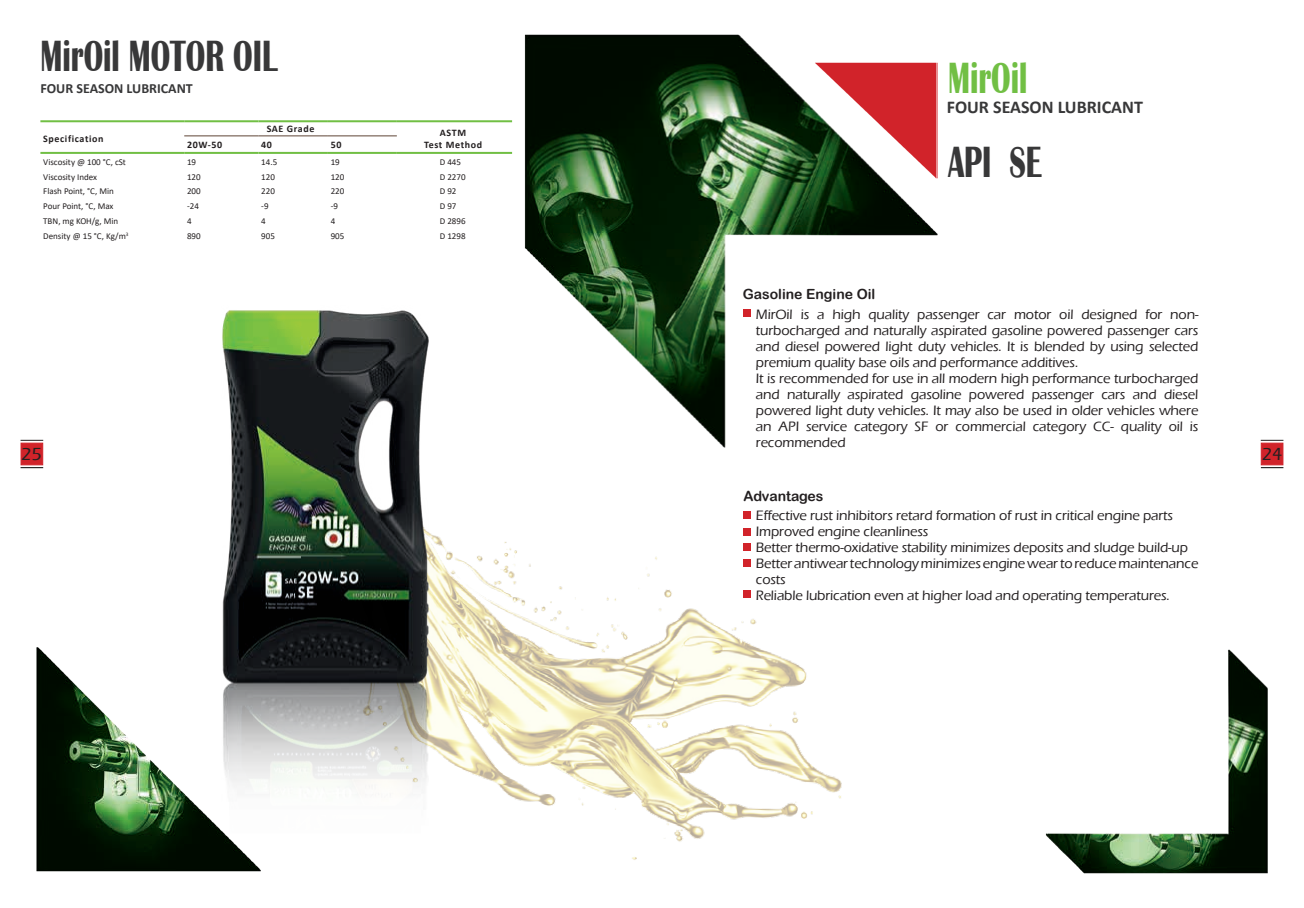
<style>
.page{position:relative;width:1304px;height:908px;background:#fff}
.page>*{position:absolute;margin:0;border:0;box-sizing:border-box;transform-origin:0 0}
.t1{font:700 45px "Britannic";color:#383839;scale:.67 1}
.t2{font:700 45px "Britannic";color:#71bf44;scale:.67 1}
.t3{font:700 18px "Calibri";color:#383839}
.t4{font:500 18px "Eras ITC";color:#231f20}
.Text_Tozihat{font:500 14px/16px "Eras ITC";letter-spacing:-.01em;color:#231f20}
.t5{font:14px "Arial Rounded MT Bold";color:#231f20}
.t6{font:700 14px "Calibri";color:#383839}
.t7{font:700 10px "Calibri";letter-spacing:.06em;color:#231f20}
.t8{font:9px "Calibri";color:#231f20}
.t9{font:5.2px "Calibri";color:#231f20}
</style>
<div class="page">
<img style="left:494px;top:528px;width:348px;height:332px">
<img style="left:524px;top:34px;width:414px;height:414px">
<div style="left:743px;top:309px;width:7px;height:7px;background:#d1232a"></div>
<div style="left:743px;top:543px;width:7px;height:7px;background:#d1232a"></div>
<div style="left:743px;top:589px;width:7px;height:8px;background:#d1232a"></div>
<div style="left:743px;top:527px;width:7px;height:8px;background:#d1232a"></div>
<div style="left:743px;top:511px;width:7px;height:7px;background:#d1232a"></div>
<div style="left:743px;top:558px;width:7px;height:8px;background:#d1232a"></div>
<img style="left:1045px;top:649px;width:223px;height:225px">
<img style="left:813px;top:61px;width:124px;height:118px">
<img style="left:36px;top:647px;width:121px;height:225px">
<hr style="left:184px;top:135px;width:74px;height:1px;background:#5e4536">
<hr style="left:258px;top:135px;width:70px;height:1px;background:#5e4536">
<hr style="left:328px;top:135px;width:69px;height:1px;background:#5e4536">
<hr style="left:40px;top:120px;width:144px;height:2px;background:#71bf44">
<hr style="left:40px;top:152px;width:144px;height:2px;background:#71bf44">
<hr style="left:184px;top:120px;width:74px;height:2px;background:#71bf44">
<hr style="left:258px;top:120px;width:70px;height:2px;background:#71bf44">
<hr style="left:328px;top:120px;width:69px;height:2px;background:#71bf44">
<hr style="left:397px;top:120px;width:115px;height:2px;background:#71bf44">
<hr style="left:397px;top:152px;width:115px;height:2px;background:#71bf44">
<hr style="left:184px;top:152px;width:74px;height:2px;background:#71bf44">
<hr style="left:258px;top:152px;width:70px;height:2px;background:#71bf44">
<hr style="left:328px;top:152px;width:69px;height:2px;background:#71bf44">
<div style="left:21px;top:442px;width:22px;height:23px;background:#d1232a;border:1px solid #d1232a"></div>
<div style="left:1261px;top:442px;width:22px;height:23px;background:#d1232a;border:1px solid #d1232a"></div>
<svg style="left:1261px;top:440px;width:22px;height:1px"></svg>
<svg style="left:1261px;top:467px;width:22px;height:1px"></svg>
<svg style="left:21px;top:440px;width:22px;height:1px"></svg>
<svg style="left:21px;top:467px;width:22px;height:1px"></svg>
<img style="left:157px;top:310px;width:337px;height:562px">
<p class="t1" style="left:40px;top:31px;width:355px">MirOil MOTOR OIL</p>
<p class="t6" style="left:40px;top:78px;width:154px">FOUR SEASON LUBRICANT</p>
<p class="t7" style="left:43px;top:131px;width:62px">Specification</p>
<p class="t7" style="left:187px;top:138px;width:37px">20W-50</p>
<p class="t7" style="left:267px;top:122px;width:49px">SAE Grade</p>
<p class="t7" style="left:261px;top:138px;width:12px">40</p>
<p class="t7" style="left:331px;top:138px;width:12px">50</p>
<p class="t7" style="left:440px;top:125px;width:28px">ASTM</p>
<p class="t7" style="left:424px;top:137px;width:60px">Test Method</p>
<p class="t8" style="left:43px;top:156px;width:84px">Viscosity @ 100 ,C° cSt</p>
<p class="t8" style="left:187px;top:156px;width:11px">19</p>
<p class="t8" style="left:261px;top:156px;width:17px">14.5</p>
<p class="t8" style="left:331px;top:156px;width:11px">19</p>
<p class="t8" style="left:440px;top:156px;width:23px">D 445</p>
<p class="t8" style="left:43px;top:170px;width:55px">Viscosity Index</p>
<p class="t8" style="left:187px;top:170px;width:15px">120</p>
<p class="t8" style="left:261px;top:170px;width:15px">120</p>
<p class="t8" style="left:331px;top:170px;width:15px">120</p>
<p class="t8" style="left:440px;top:170px;width:27px">D 2270</p>
<p class="t8" style="left:43px;top:185px;width:72px">Flash Point ,C°, M i n</p>
<p class="t8" style="left:187px;top:185px;width:15px">200</p>
<p class="t8" style="left:261px;top:185px;width:15px">220</p>
<p class="t8" style="left:331px;top:185px;width:15px">220</p>
<p class="t8" style="left:440px;top:185px;width:18px">D92</p>
<p class="t8" style="left:43px;top:200px;width:72px">Pour Point ,C°, M a x</p>
<p class="t8" style="left:43px;top:215px;width:77px">TBN, mg KOH ,g/ Min</p>
<p class="t8" style="left:187px;top:215px;width:6px">4</p>
<p class="t8" style="left:261px;top:215px;width:6px">4</p>
<p class="t8" style="left:440px;top:215px;width:27px">D 2896</p>
<p class="t8" style="left:187px;top:200px;width:13px">-24</p>
<p class="t8" style="left:261px;top:200px;width:9px">-9</p>
<p class="t8" style="left:331px;top:200px;width:9px">-9</p>
<p class="t8" style="left:440px;top:200px;width:18px">D97</p>
<p class="t8" style="left:331px;top:215px;width:6px">4</p>
<p class="t8" style="left:43px;top:229px;width:84px">Density @ 1 5 ,C° K g m/</p>
<p class="t8" style="left:440px;top:229px;width:27px">D 1298</p>
<p class="t9" style="left:126px;top:230px;width:4px">3</p>
<p class="t8" style="left:187px;top:229px;width:15px">890</p>
<p class="t8" style="left:261px;top:229px;width:15px">905</p>
<p class="t8" style="left:331px;top:229px;width:15px">905</p>
<p class="t4" style="left:21px;top:444px;width:22px">25</p>
<p class="t2" style="left:948px;top:53px;width:120px">MirOil</p>
<p class="t3" style="left:947px;top:94px;width:198px">FOUR SEASON LUBRICANT</p>
<p class="t5" style="left:743px;top:285px;width:134px">Gasoline Engine Oil</p>
<p class="t1" style="left:948px;top:137px;width:142px">API SE</p>
<p class="Text_Tozihat" style="left:1145px;top:306px;width:18px">for</p>
<p class="Text_Tozihat" style="left:756px;top:306px;width:38px">MirOil</p>
<p class="Text_Tozihat" style="left:756px;top:338px;width:444px">and diesel powered light duty vehicles. It is blended by using selected premium quality base oils and performance additives.</p>
<p class="Text_Tozihat" style="left:756px;top:370px;width:444px;text-align:right">isIt recommended for use in all modern high performance turbocharged diesel</p>
<p class="Text_Tozihat" style="left:801px;top:306px;width:10px">is</p>
<p class="Text_Tozihat" style="left:832px;top:306px;width:30px">high</p>
<p class="Text_Tozihat" style="left:869px;top:306px;width:42px">quality</p>
<p class="Text_Tozihat" style="left:1059px;top:306px;width:16px">oil</p>
<p class="Text_Tozihat" style="left:1081px;top:306px;width:58px">designed</p>
<p class="Text_Tozihat" style="left:1014px;top:306px;width:39px">motor</p>
<p class="Text_Tozihat" style="left:817px;top:306px;width:9px">a</p>
<p class="Text_Tozihat" style="left:917px;top:306px;width:64px">passenger</p>
<p class="Text_Tozihat" style="left:987px;top:306px;width:20px">car</p>
<p class="Text_Tozihat" style="left:1170px;top:306px;width:30px">non-</p>
<p class="Text_Tozihat" style="left:756px;top:322px;width:444px">turbocharged and naturally aspirated gasoline powered passenger cars</p>
<p class="Text_Tozihat" style="left:848px;top:386px;width:57px">aspirated</p>
<p class="Text_Tozihat" style="left:911px;top:386px;width:52px">gasoline</p>
<p class="Text_Tozihat" style="left:756px;top:386px;width:25px">and</p>
<p class="Text_Tozihat" style="left:756px;top:402px;width:444px">powered light duty vehicles It. may also be used in older vehicles where</p>
<p class="Text_Tozihat" style="left:1190px;top:418px;width:10px">is</p>
<p class="Text_Tozihat" style="left:787px;top:386px;width:55px">naturally</p>
<p class="Text_Tozihat" style="left:969px;top:386px;width:57px">powered</p>
<p class="Text_Tozihat" style="left:1133px;top:386px;width:25px">and</p>
<p class="Text_Tozihat" style="left:1032px;top:386px;width:64px">passenger</p>
<p class="Text_Tozihat" style="left:1101px;top:386px;width:26px">cars</p>
<p class="Text_Tozihat" style="left:915px;top:418px;width:15px">SF</p>
<p class="Text_Tozihat" style="left:1093px;top:418px;width:22px">CC-</p>
<p class="Text_Tozihat" style="left:806px;top:418px;width:43px">service</p>
<p class="Text_Tozihat" style="left:955px;top:418px;width:72px">commercial</p>
<p class="Text_Tozihat" style="left:1121px;top:418px;width:42px">quality</p>
<p class="Text_Tozihat" style="left:1169px;top:418px;width:16px">oil</p>
<p class="Text_Tozihat" style="left:779px;top:418px;width:22px">API</p>
<p class="Text_Tozihat" style="left:854px;top:418px;width:55px">category</p>
<p class="Text_Tozihat" style="left:1033px;top:418px;width:55px">category</p>
<p class="Text_Tozihat" style="left:756px;top:418px;width:91px">an recommended</p>
<p class="Text_Tozihat" style="left:936px;top:418px;width:15px">or</p>
<p class="t5" style="left:743px;top:487px;width:82px">Advantages</p>
<p class="Text_Tozihat" style="left:756px;top:507px;width:419px">Effective rust inhibitors retard formation of rust in critical engine parts</p>
<p class="Text_Tozihat" style="left:756px;top:523px;width:174px">Improved engine cleanliness</p>
<p class="Text_Tozihat" style="left:756px;top:539px;width:434px">Better thermo-oxidative stability minimizes deposits and sludge build-up</p>
<p class="Text_Tozihat" style="left:756px;top:555px;width:444px">Betterantiweartechnologyminimizesengineweartoreducemaintenance costs</p>
<p class="Text_Tozihat" style="left:756px;top:587px;width:415px">Reliable lubrication even at higher load and operating temperatures.</p>
<p class="t4" style="left:1262px;top:444px;width:22px">24</p>
</div>
